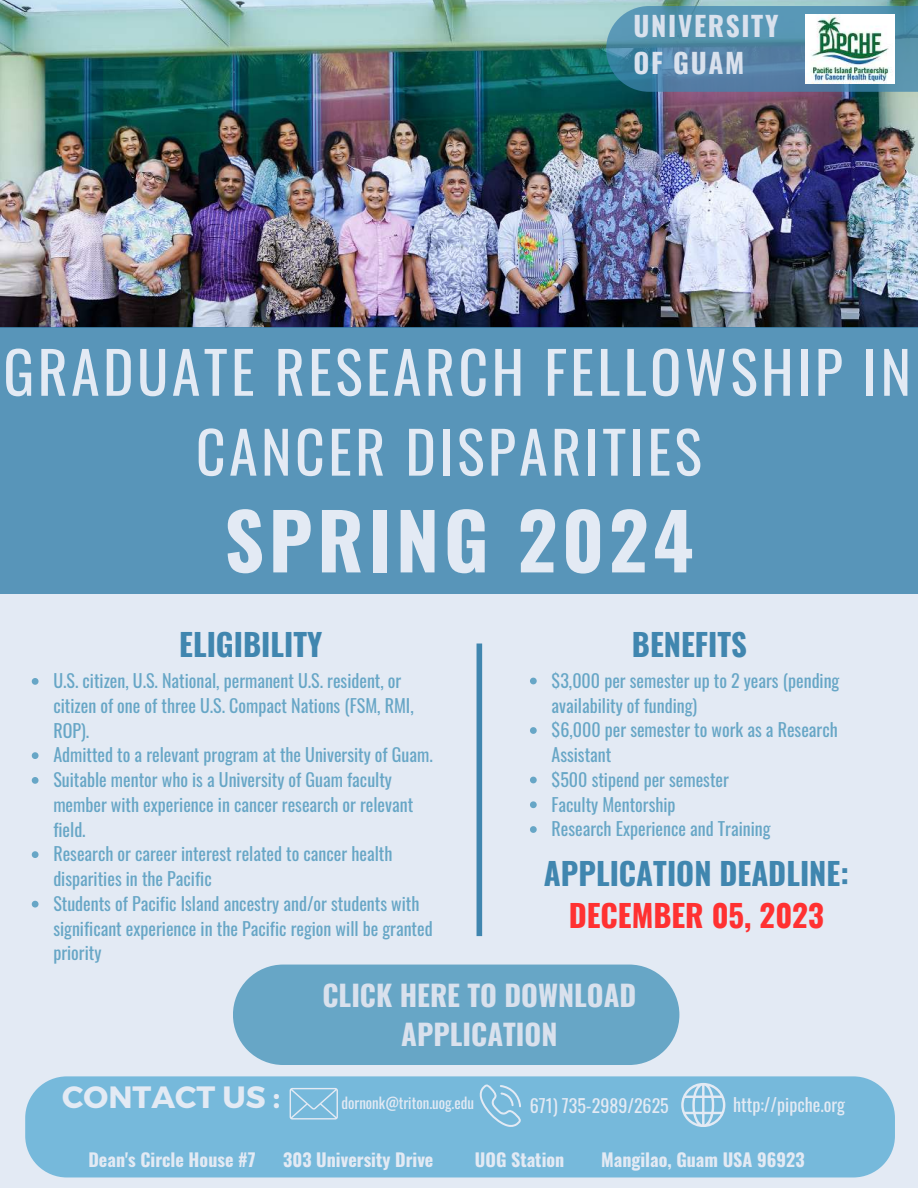
<style>
.page{position:relative;width:918px;height:1188px;background:#e3eaf4}
.page>*{position:absolute;margin:0;border:0;box-sizing:border-box;transform-origin:0 0}
.t1{font:700 77.1px "Oswald";letter-spacing:.06em;color:#e3eaf4}
.t2{font:57.75px/79.8px "Oswald";letter-spacing:.06em;color:#e3eaf4;text-align:center}
.t3{font:700 30.75px "Oswald";color:#4086af}
.t4{font:700 30.75px "Oswald";color:#ff3131}
.t5{font:700 30.75px "Montserrat";color:#e3eaf4}
.t6{font:700 28.65px/39.3px "Oswald";color:#d9e1ed;text-align:center}
.t7{font:700 27.3px/37.2px "Oswald";letter-spacing:.06em;color:#d9e1ed}
.t8{font:18px/24.8px "Oswald";color:#67a6c6}
.t9{font:700 18px "Oswald";color:#e3eaf4}
.t10{font:18px "Oswald";color:#e3eaf4}
.t11{font:15px "Oswald";color:#e3eaf4}
</style>
<div class="page">
<img style="left:0;top:0;width:918px;height:328px">
<svg style="left:606px;top:6px;width:312px;height:86px;background:#548baa"></svg>
<div style="left:0;top:328px;width:918px;height:266px;background:#5895b9"></div>
<div style="left:477px;top:644px;width:5px;height:292px;background:#4086af"></div>
<div style="left:25px;top:1076px;width:870px;height:101px;background:#76b9db"></div>
<img style="left:806px;top:15px;width:89px;height:68px">
<svg style="left:530px;top:678px;width:7px;height:6px"></svg>
<svg style="left:530px;top:727px;width:7px;height:7px"></svg>
<svg style="left:530px;top:777px;width:7px;height:6px"></svg>
<svg style="left:530px;top:801px;width:7px;height:7px"></svg>
<svg style="left:530px;top:826px;width:7px;height:7px"></svg>
<svg style="left:32px;top:678px;width:7px;height:7px"></svg>
<svg style="left:32px;top:752px;width:7px;height:7px"></svg>
<svg style="left:32px;top:777px;width:7px;height:7px"></svg>
<svg style="left:32px;top:851px;width:7px;height:7px"></svg>
<svg style="left:32px;top:901px;width:7px;height:7px"></svg>
<svg style="left:290px;top:1088px;width:48px;height:31px"></svg>
<svg style="left:479px;top:1083px;width:43px;height:44px;background:#8ac2df"></svg>
<svg style="left:681px;top:1083px;width:44px;height:44px"></svg>
<div style="left:233px;top:965px;width:446px;height:100px;background:#67a6c6"></div>
<h3 class="t7" style="left:634px;top:9px;width:146px">UNIVERSITY<br>OF GUAM</h3>
<h2 class="t2" style="left:3px;top:327px;width:909px">GRADUATE RESEARCH FELLOWSHIP IN<br>CANCER DISPARITIES</h2>
<h1 class="t1" style="left:224px;top:501px;width:471px">SPRING 2024</h1>
<h3 class="t3" style="left:179px;top:628px;width:145px">ELIGIBILITY</h3>
<p class="t8" style="left:53px;top:667px;width:381px">U.S. citizen, U.S. National, permanent U.S. resident, or citizen of one of three U.S. Compact Nations (FSM, RMI, ROP).<br>Admitted to a relevant program at the University of Guam.<br>Suitable mentor who is a University of Guam faculty member with experience in cancer research or relevant field.<br>Research or career interest related to cancer health disparities in the Pacific<br>Students of Pacific Island ancestry and/or students with significant experience in the Pacific region will be granted priority</p>
<h3 class="t3" style="left:632px;top:628px;width:117px">BENEFITS</h3>
<p class="t8" style="left:552px;top:666px;width:289px">$3,000 per semester up to 2 years (pending availability of funding)<br>$6,000 per semester to work as a Research<br>Assistant<br>$500 stipend per semester<br>Faculty Mentorship<br>Research Experience and Training</p>
<h3 class="t3" style="left:544px;top:857px;width:307px">APPLICATION DEADLINE:</h3>
<h3 class="t4" style="left:569px;top:900px;width:257px">DECEMBER 05, 2023</h3>
<h3 class="t6" style="left:322px;top:977px;width:315px">CLICK HERE TO DOWNLOAD<br>APPLICATION</h3>
<h3 class="t5" style="left:62px;top:1078px;width:219px">CONTACT US :</h3>
<p class="t11" style="left:342px;top:1089px;width:134px">dornonk@triton.uog.edu</p>
<p class="t10" style="left:530px;top:1089px;width:140px">671) 735-2989/2625</p>
<p class="t10" style="left:733px;top:1088px;width:113px">http://pipche.org</p>
<p class="t9" style="left:88px;top:1150px;width:169px">Dean's Circle House #7</p>
<p class="t9" style="left:283px;top:1150px;width:152px">303 University Drive</p>
<p class="t9" style="left:475px;top:1150px;width:91px">UOG Station</p>
<p class="t9" style="left:601px;top:1150px;width:205px">Mangilao, Guam USA 96923</p>
</div>
